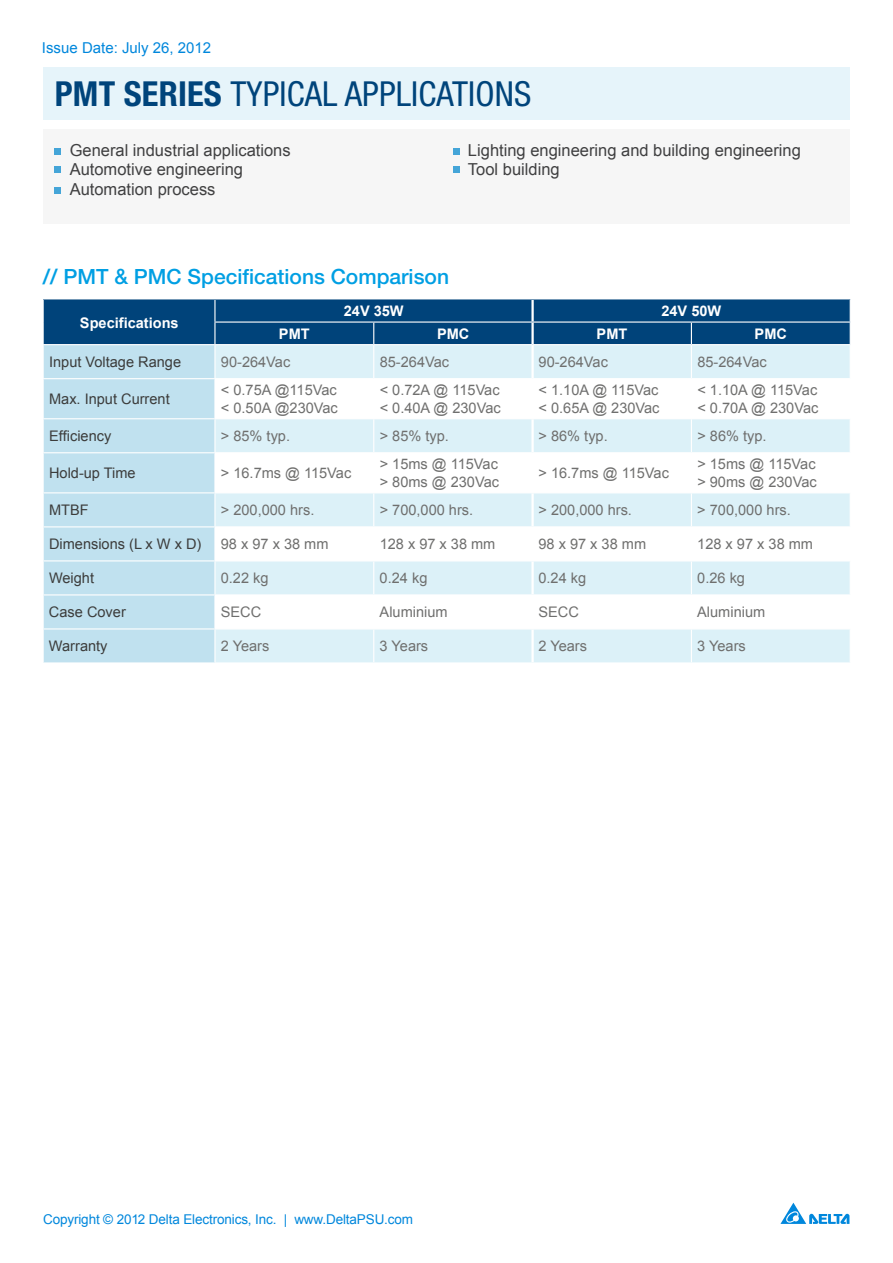
<style>
.page{position:relative;width:893px;height:1263px;background:#fff}
.page>*{position:absolute;margin:0;border:0;box-sizing:border-box;transform-origin:0 0}
.t1{font:condensed 34.5px "Helvetica Neue";letter-spacing:.005em;color:#00447b}
.t2{font:500 21px "Helvetica Neue";color:#009fe3}
.t3{font:16.5px/19.5px "Arial";color:#404041}
.t4{font:15px "Arial";color:#0087dc}
.t5{font:14.55px/17.5px "Arial";color:#6f6f6e}
.t6{font:14.55px "Arial";color:#3c3c3b}
.t7{font:700 14.55px "Arial";color:#fff}
.t8{font:13.5px "Arial";letter-spacing:-.01em;color:#0087dc}
.s1{font-weight:700}
</style>
<div class="page">
<div style="left:43px;top:67px;width:806px;height:53px;background:#e6f4fa"></div>
<div style="left:43px;top:129px;width:806px;height:95px;background:#f6f6f6"></div>
<svg style="left:780px;top:1203px;width:69px;height:21px"></svg>
<div style="left:44px;top:345px;width:170px;height:317px;background:#c0e1ef"></div>
<div style="left:216px;top:345px;width:634px;height:317px;background:#dcf1f8"></div>
<svg style="left:216px;top:379px;width:634px;height:249px"></svg>
<div style="left:43px;top:299px;width:808px;height:45px;background:#00437a"></div>
<hr style="left:373px;top:345px;width:1px;height:33px;background:#fff">
<hr style="left:691px;top:345px;width:1px;height:33px;background:#fff">
<hr style="left:43px;top:378px;width:172px;height:1px;background:#fff">
<hr style="left:215px;top:378px;width:159px;height:1px;background:#fff">
<hr style="left:374px;top:378px;width:159px;height:1px;background:#fff">
<hr style="left:373px;top:379px;width:1px;height:39px;background:#fff">
<hr style="left:533px;top:378px;width:158px;height:1px;background:#fff">
<hr style="left:691px;top:378px;width:160px;height:1px;background:#fff">
<hr style="left:691px;top:379px;width:1px;height:39px;background:#fff">
<hr style="left:43px;top:418px;width:172px;height:1px;background:#fff">
<hr style="left:215px;top:418px;width:159px;height:1px;background:#fff">
<hr style="left:374px;top:418px;width:159px;height:1px;background:#fff">
<hr style="left:373px;top:419px;width:1px;height:33px;background:#fff">
<hr style="left:533px;top:418px;width:158px;height:1px;background:#fff">
<hr style="left:691px;top:418px;width:160px;height:1px;background:#fff">
<hr style="left:691px;top:419px;width:1px;height:33px;background:#fff">
<hr style="left:43px;top:452px;width:172px;height:1px;background:#fff">
<hr style="left:215px;top:452px;width:159px;height:1px;background:#fff">
<hr style="left:374px;top:452px;width:159px;height:1px;background:#fff">
<hr style="left:373px;top:453px;width:1px;height:39px;background:#fff">
<hr style="left:533px;top:452px;width:158px;height:1px;background:#fff">
<hr style="left:691px;top:452px;width:160px;height:1px;background:#fff">
<hr style="left:691px;top:453px;width:1px;height:39px;background:#fff">
<hr style="left:43px;top:492px;width:172px;height:1px;background:#fff">
<hr style="left:215px;top:492px;width:159px;height:1px;background:#fff">
<hr style="left:374px;top:492px;width:159px;height:1px;background:#fff">
<hr style="left:373px;top:493px;width:1px;height:33px;background:#fff">
<hr style="left:533px;top:492px;width:158px;height:1px;background:#fff">
<hr style="left:691px;top:492px;width:160px;height:1px;background:#fff">
<hr style="left:691px;top:493px;width:1px;height:33px;background:#fff">
<hr style="left:43px;top:526px;width:172px;height:1px;background:#fff">
<hr style="left:215px;top:526px;width:159px;height:1px;background:#fff">
<hr style="left:374px;top:526px;width:159px;height:1px;background:#fff">
<hr style="left:373px;top:527px;width:1px;height:33px;background:#fff">
<hr style="left:533px;top:526px;width:158px;height:1px;background:#fff">
<hr style="left:691px;top:526px;width:160px;height:1px;background:#fff">
<hr style="left:691px;top:527px;width:1px;height:33px;background:#fff">
<hr style="left:43px;top:560px;width:172px;height:1px;background:#fff">
<hr style="left:215px;top:560px;width:159px;height:1px;background:#fff">
<hr style="left:374px;top:560px;width:159px;height:1px;background:#fff">
<hr style="left:373px;top:561px;width:1px;height:33px;background:#fff">
<hr style="left:533px;top:560px;width:158px;height:1px;background:#fff">
<hr style="left:691px;top:560px;width:160px;height:1px;background:#fff">
<hr style="left:691px;top:561px;width:1px;height:33px;background:#fff">
<hr style="left:43px;top:594px;width:172px;height:1px;background:#fff">
<hr style="left:215px;top:594px;width:159px;height:1px;background:#fff">
<hr style="left:374px;top:594px;width:159px;height:1px;background:#fff">
<hr style="left:373px;top:595px;width:1px;height:33px;background:#fff">
<hr style="left:533px;top:594px;width:158px;height:1px;background:#fff">
<hr style="left:691px;top:594px;width:160px;height:1px;background:#fff">
<hr style="left:691px;top:595px;width:1px;height:33px;background:#fff">
<hr style="left:43px;top:628px;width:172px;height:1px;background:#fff">
<hr style="left:215px;top:628px;width:159px;height:1px;background:#fff">
<hr style="left:374px;top:628px;width:159px;height:1px;background:#fff">
<hr style="left:373px;top:629px;width:1px;height:33px;background:#fff">
<hr style="left:533px;top:628px;width:158px;height:1px;background:#fff">
<hr style="left:531px;top:300px;width:3px;height:21px;background:#fff">
<hr style="left:531px;top:323px;width:3px;height:21px;background:#fff">
<hr style="left:531px;top:345px;width:3px;height:33px;background:#fff">
<hr style="left:531px;top:379px;width:3px;height:39px;background:#fff">
<hr style="left:531px;top:419px;width:3px;height:33px;background:#fff">
<hr style="left:531px;top:453px;width:3px;height:39px;background:#fff">
<hr style="left:531px;top:493px;width:3px;height:33px;background:#fff">
<hr style="left:531px;top:527px;width:3px;height:33px;background:#fff">
<hr style="left:531px;top:561px;width:3px;height:33px;background:#fff">
<hr style="left:531px;top:595px;width:3px;height:33px;background:#fff">
<hr style="left:531px;top:629px;width:3px;height:33px;background:#fff">
<hr style="left:691px;top:628px;width:160px;height:1px;background:#fff">
<hr style="left:691px;top:629px;width:1px;height:33px;background:#fff">
<svg style="left:55px;top:148px;width:6px;height:6px"></svg>
<svg style="left:55px;top:167px;width:6px;height:6px"></svg>
<svg style="left:55px;top:187px;width:6px;height:6px"></svg>
<svg style="left:453px;top:148px;width:6px;height:6px"></svg>
<svg style="left:453px;top:167px;width:6px;height:6px"></svg>
<p class="t4" style="left:42px;top:38px;width:171px">Issue Date: July 26, 2012</p>
<h1 class="t1" style="left:55px;top:74px;width:478px"><span class="s1">PMT SERIES</span> TYPICAL APPLICATIONS</h1>
<p class="t3" style="left:70px;top:140px;width:223px">General industrial applications<br>Automotive engineering<br>Automation process</p>
<p class="t3" style="left:468px;top:140px;width:334px">Lighting engineering and building engineering<br>Tool building</p>
<h2 class="t2" style="left:43px;top:264px;width:408px">// PMT &amp; PMC Specifications Comparison</h2>
<p class="t7" style="left:344px;top:301px;width:61px">24V 35W</p>
<p class="t7" style="left:661px;top:301px;width:61px">24V 50W</p>
<p class="t7" style="left:279px;top:324px;width:32px">PMT</p>
<p class="t7" style="left:437px;top:324px;width:34px">PMC</p>
<p class="t7" style="left:597px;top:324px;width:32px">PMT</p>
<p class="t7" style="left:755px;top:324px;width:34px">PMC</p>
<p class="t6" style="left:49px;top:352px;width:134px">Input Voltage Range</p>
<p class="t5" style="left:221px;top:353px;width:71px">90-264Vac</p>
<p class="t5" style="left:380px;top:353px;width:71px">85-264Vac</p>
<p class="t5" style="left:539px;top:353px;width:71px">90-264Vac</p>
<p class="t5" style="left:697px;top:353px;width:71px">85-264Vac</p>
<p class="t6" style="left:49px;top:389px;width:122px">Max. Input Current</p>
<p class="t5" style="left:221px;top:382px;width:118px">&lt; 0.75A @115Vac &lt; 0.50A @230Vac</p>
<p class="t5" style="left:380px;top:382px;width:123px">&lt; 0.72A @ 115Vac &lt; 0.40A @ 230Vac</p>
<p class="t5" style="left:539px;top:382px;width:123px">&lt; 1.10A @ 115Vac &lt; 0.65A @ 230Vac</p>
<p class="t5" style="left:697px;top:382px;width:123px">&lt; 1.10A @ 115Vac &lt; 0.70A @ 230Vac</p>
<p class="t5" style="left:221px;top:427px;width:71px">&gt; 85% typ.</p>
<p class="t5" style="left:380px;top:427px;width:71px">&gt; 85% typ.</p>
<p class="t5" style="left:538px;top:427px;width:71px">&gt; 86% typ.</p>
<p class="t5" style="left:697px;top:427px;width:71px">&gt; 86% typ.</p>
<p class="t6" style="left:49px;top:463px;width:88px">Hold-up Time</p>
<p class="t5" style="left:221px;top:464px;width:132px">&gt; 16.7ms @ 115Vac</p>
<p class="t5" style="left:380px;top:456px;width:121px">&gt; 15ms @ 115Vac &gt; 80ms @ 230Vac</p>
<p class="t5" style="left:538px;top:464px;width:132px">&gt; 16.7ms @ 115Vac</p>
<p class="t5" style="left:697px;top:456px;width:121px">&gt; 15ms @ 115Vac &gt; 90ms @ 230Vac</p>
<p class="t6" style="left:49px;top:501px;width:41px">MTBF</p>
<p class="t5" style="left:221px;top:501px;width:95px">&gt; 200,000 hrs.</p>
<p class="t5" style="left:380px;top:501px;width:95px">&gt; 700,000 hrs.</p>
<p class="t5" style="left:538px;top:501px;width:95px">&gt; 200,000 hrs.</p>
<p class="t5" style="left:697px;top:501px;width:95px">&gt; 700,000 hrs.</p>
<p class="t6" style="left:49px;top:535px;width:154px">Dimensions (L x W x D)</p>
<p class="t5" style="left:221px;top:535px;width:109px">98 x 97 x 38 mm</p>
<p class="t5" style="left:380px;top:535px;width:117px">128 x 97 x 38 mm</p>
<p class="t5" style="left:538px;top:535px;width:109px">98 x 97 x 38 mm</p>
<p class="t5" style="left:697px;top:535px;width:117px">128 x 97 x 38 mm</p>
<p class="t6" style="left:49px;top:569px;width:47px">Weight</p>
<p class="t5" style="left:221px;top:569px;width:49px">0.22 kg</p>
<p class="t5" style="left:380px;top:569px;width:49px">0.24 kg</p>
<p class="t5" style="left:538px;top:569px;width:49px">0.24 kg</p>
<p class="t5" style="left:697px;top:569px;width:49px">0.26 kg</p>
<p class="t6" style="left:49px;top:603px;width:78px">Case Cover</p>
<p class="t5" style="left:221px;top:603px;width:42px">SECC</p>
<p class="t5" style="left:380px;top:603px;width:69px">Aluminium</p>
<p class="t5" style="left:538px;top:603px;width:42px">SECC</p>
<p class="t5" style="left:697px;top:603px;width:69px">Aluminium</p>
<p class="t6" style="left:49px;top:637px;width:60px">Warranty</p>
<p class="t5" style="left:221px;top:637px;width:50px">2 Years</p>
<p class="t5" style="left:380px;top:637px;width:50px">3 Years</p>
<p class="t5" style="left:538px;top:637px;width:50px">2 Years</p>
<p class="t5" style="left:697px;top:637px;width:50px">3 Years</p>
<p class="t7" style="left:80px;top:313px;width:100px">Specifications</p>
<p class="t6" style="left:49px;top:426px;width:64px">Efficiency</p>
<p class="t8" style="left:43px;top:1210px;width:372px">Copyright © 2012 Delta Electronics, Inc. | www.DeltaPSU.com</p>
</div>
